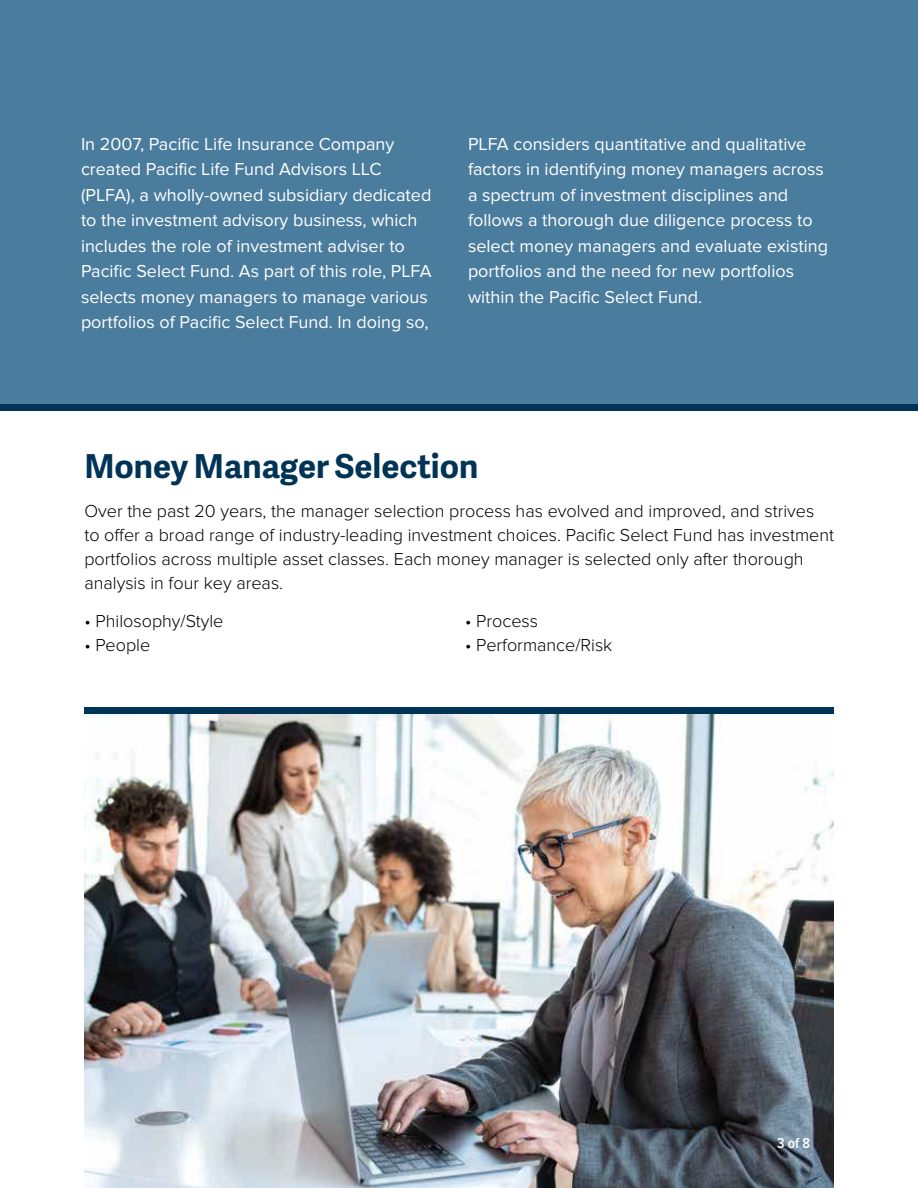
<style>
.page{position:relative;width:918px;height:1188px;background:#fff}
.page>*{position:absolute;margin:0;border:0;box-sizing:border-box;transform-origin:0 0}
.t1{font:700 33px "Adelle Sans";color:#003456}
.t2{font:18px/25.5px "Proxima Nova";color:#fff}
.t3{font:300 18px/24px "Proxima Nova";color:#000}
.t4{font:600 15px "Proxima Nova Cond";color:#fff}
</style>
<div class="page">
<img style="left:84px;top:714px;width:750px;height:474px">
<div style="left:0;top:0;width:918px;height:404px;background:#4a7c9e"></div>
<div style="left:0;top:404px;width:918px;height:7px;background:#003456"></div>
<div style="left:84px;top:707px;width:750px;height:7px;background:#003456"></div>
<p class="t2" style="left:81px;top:131px;width:352px">In 2007, Pacific Life Insurance Company created Pacific Life Fund Advisors LLC (PLFA), a wholly-owned subsidiary dedicated to the investment advisory business, which includes the role of investment adviser to Pacific Select Fund. As part of this role, PLFA selects money managers to manage various portfolios of Pacific Select Fund. In doing so,</p>
<p class="t2" style="left:468px;top:131px;width:362px">PLFA considers quantitative and qualitative factors in identifying money managers across a spectrum of investment disciplines and follows a thorough due diligence process to select money managers and evaluate existing portfolios and the need for new portfolios within the Pacific Select Fund.</p>
<h1 class="t1" style="left:84px;top:442px;width:396px">Money Manager Selection</h1>
<p class="t3" style="left:84px;top:499px;width:751px">Over the past 20 years, the manager selection process has evolved and improved, and strives to offer a broad range of industry-leading investment choices. Pacific Select Fund has investment portfolios across multiple asset classes. Each money manager is selected only after thorough analysis in four key areas.</p>
<p class="t3" style="left:84px;top:609px;width:141px">• Philosophy/Style</p>
<p class="t3" style="left:84px;top:633px;width:67px">• People</p>
<p class="t3" style="left:465px;top:609px;width:74px">• Process</p>
<p class="t3" style="left:465px;top:633px;width:149px">• Performance/Risk</p>
<p class="t4" style="left:777px;top:1134px;width:34px">3 of 8</p>
</div>
